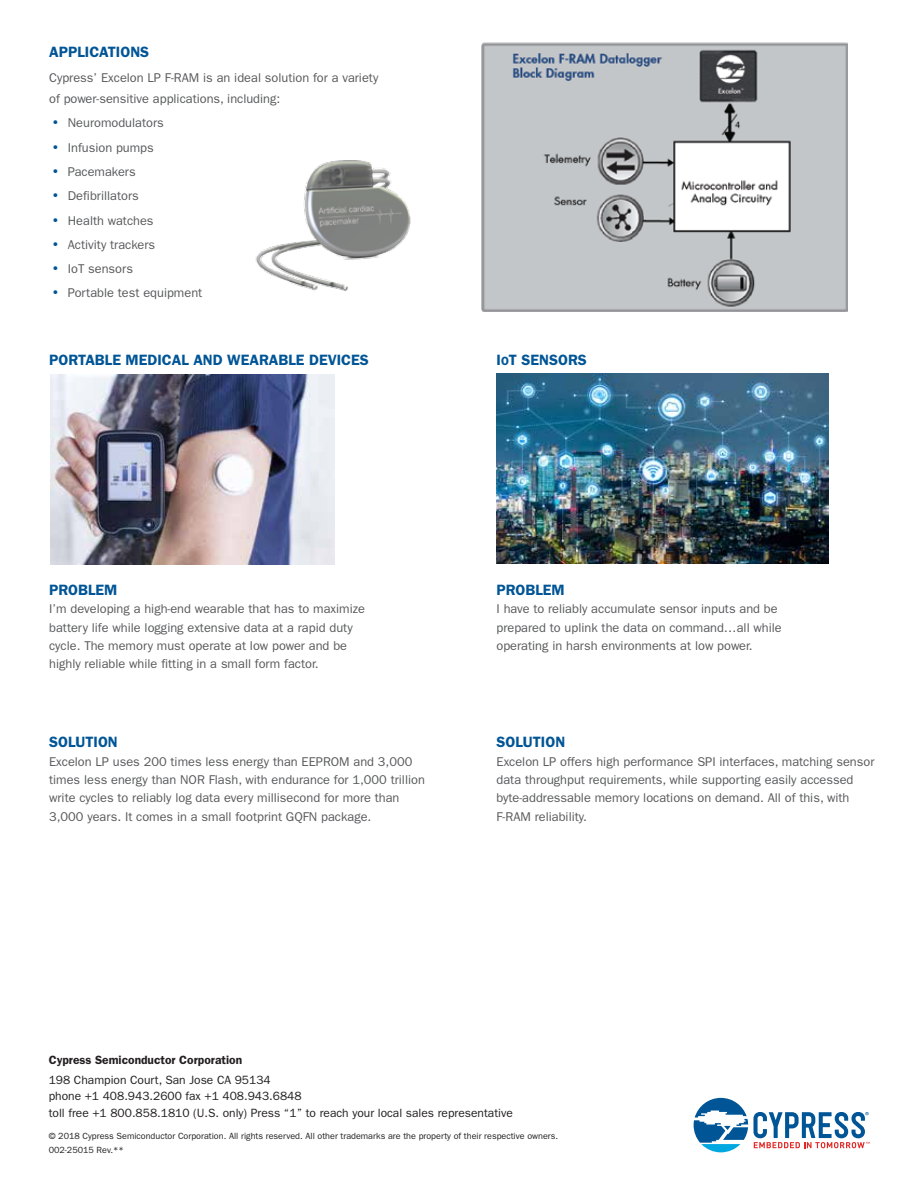
<style>
.page{position:relative;width:918px;height:1188px;background:#fff}
.page>*{position:absolute;margin:0;border:0;box-sizing:border-box;transform-origin:0 0}
.t1{font:600 15px "ITC Franklin Gothic Std";color:#005596}
.t2{font:12.75px/18.3px "ITC Franklin Gothic Std";color:#58595b}
.t3{font:12px/16.5px "ITC Franklin Gothic Std";color:#231f20}
.t4{font:600 12px "ITC Franklin Gothic Std";color:#231f20}
.t5{font:9px/13.5px "ITC Franklin Gothic Std";color:#231f20}
.s1{font-family:"Koz Go Pr 6 N";color:#005596}
.s2{font-size:12px}
</style>
<div class="page">
<svg style="left:694px;top:1098px;width:176px;height:54px"></svg>
<img style="left:255px;top:160px;width:156px;height:131px">
<img style="left:50px;top:375px;width:284px;height:189px">
<img style="left:496px;top:373px;width:333px;height:191px">
<img style="left:481px;top:42px;width:367px;height:270px">
<p class="t1" style="left:49px;top:43px;width:102px">APPLICATIONS</p>
<p class="t2" style="left:49px;top:67px;width:331px;line-height:21.3px">Cypress’ Excelon LP F-RAM is an ideal solution for a variety of power-sensitive applications, including:</p>
<p class="t2" style="left:49px;top:114px;width:116px"><span class="s1">•</span> Neuromodulators</p>
<p class="t2" style="left:49px;top:138px;width:106px"><span class="s1">•</span> Infusion pumps</p>
<p class="t2" style="left:49px;top:163px;width:88px"><span class="s1">•</span> Pacemakers</p>
<p class="t2" style="left:49px;top:187px;width:91px"><span class="s1">•</span> Defibrillators</p>
<p class="t2" style="left:49px;top:211px;width:106px"><span class="s1">•</span> Health watches</p>
<p class="t2" style="left:49px;top:236px;width:108px"><span class="s1">•</span> Activity trackers</p>
<p class="t2" style="left:49px;top:260px;width:85px"><span class="s1">•</span> IoT sensors</p>
<p class="t2" style="left:49px;top:284px;width:155px"><span class="s1">•</span> Portable test equipment</p>
<p class="t1" style="left:49px;top:351px;width:321px">PORTABLE MEDICAL AND WEARABLE DEVICES</p>
<p class="t1" style="left:497px;top:351px;width:92px">I<span class="s2">O</span>T SENSORS</p>
<p class="t1" style="left:49px;top:581px;width:70px">PROBLEM</p>
<p class="t2" style="left:49px;top:600px;width:317px">I’m developing a high-end wearable that has to maximize battery life while logging extensive data at a rapid duty cycle. The memory must operate at low power and be highly reliable while fitting in a small form factor.</p>
<p class="t1" style="left:49px;top:733px;width:70px">SOLUTION</p>
<p class="t2" style="left:49px;top:752px;width:377px">Excelon LP uses 200 times less energy than EEPROM and 3,000 times less energy than NOR Flash, with endurance for 1,000 trillion write cycles to reliably log data every millisecond for more than 3,000 years. It comes in a small footprint GQFN package.</p>
<p class="t1" style="left:497px;top:581px;width:70px">PROBLEM</p>
<p class="t2" style="left:497px;top:600px;width:287px">I have to reliably accumulate sensor inputs and be prepared to uplink the data on command…all while operating in harsh environments at low power.</p>
<p class="t1" style="left:497px;top:733px;width:70px">SOLUTION</p>
<p class="t2" style="left:497px;top:752px;width:379px">Excelon LP offers high performance SPI interfaces, matching sensor data throughput requirements, while supporting easily accessed byte-addressable memory locations on demand. All of this, with F-RAM reliability.</p>
<p class="t4" style="left:49px;top:1053px;width:195px">Cypress Semiconductor Corporation</p>
<p class="t3" style="left:49px;top:1072px;width:466px">198 Champion Court, San Jose CA 95134<br>phone +1 408.943.2600 fax +1 408.943.6848<br>toll free +1 800.858.1810 (U.S. only) Press “1” to reach your local sales representative</p>
<p class="t5" style="left:49px;top:1130px;width:511px">© 2018 Cypress Semiconductor Corporation. All rights reserved. All other trademarks are the property of their respective owners.<br>002-25015 Rev.**</p>
</div>
